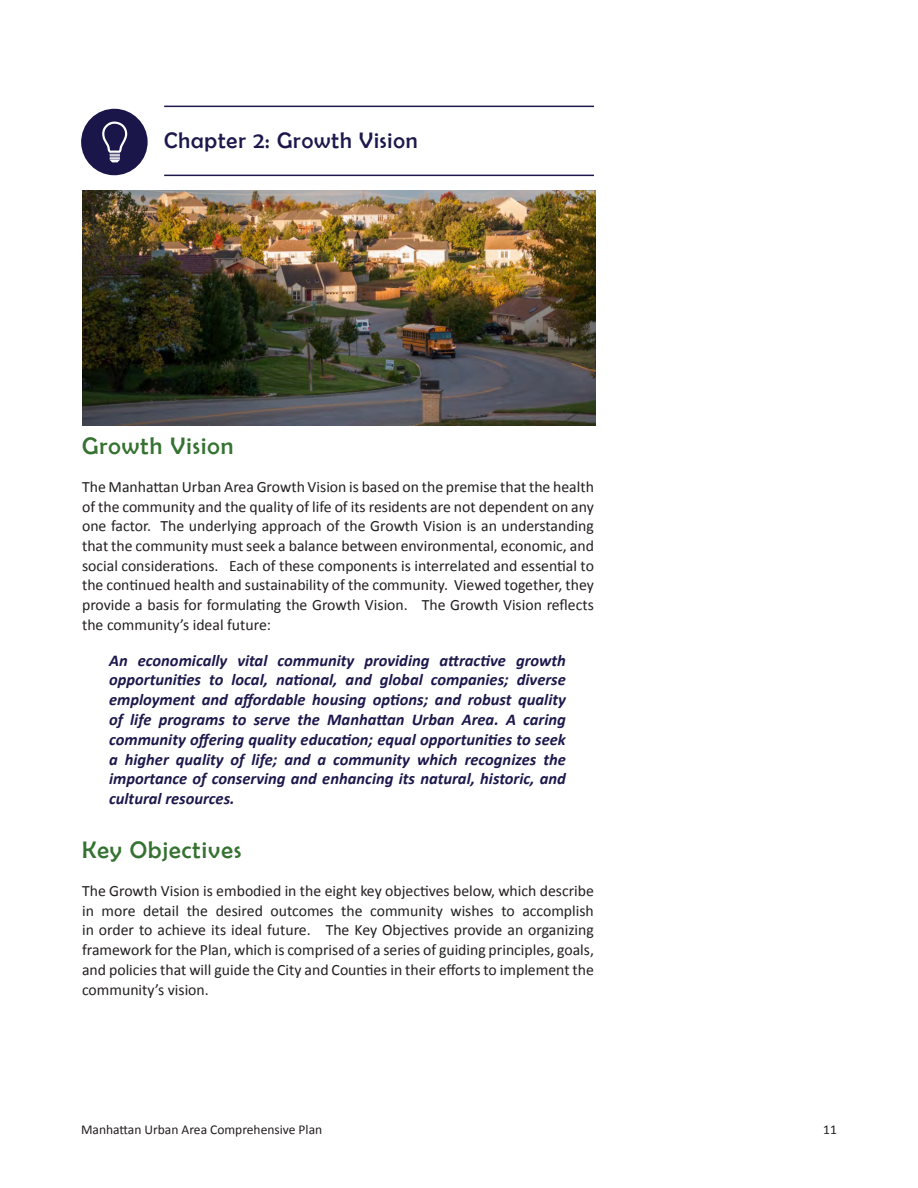
<style>
.page{position:relative;width:918px;height:1188px;background:#fff}
.page>*{position:absolute;margin:0;border:0;box-sizing:border-box;transform-origin:0 0}
.Heading_2{font:24px "Berlin Sans FB";letter-spacing:.045em;color:#357231}
.Heading_1{font:22.5px "Berlin Sans FB";letter-spacing:.04em;color:#1d184c}
.Body_Text_2{font:italic 700 16.5px/19.8px "Calibri";color:#1d184c;text-align:justify}
.Body_Text{font:15.75px/19.6px "Calibri";color:#231f20;text-align:justify}
.t1{font:13.5px "Calibri";color:#231f20}
</style>
<div class="page">
<hr style="left:164px;top:106px;width:430px;height:1px;background:#1d184c">
<hr style="left:164px;top:175px;width:430px;height:1px;background:#1d184c">
<svg style="left:81px;top:108px;width:67px;height:68px"></svg>
<img style="left:82px;top:190px;width:513px;height:236px">
<p class="Heading_1" style="left:164px;top:127px;width:255px">Chapter 2: Growth Vision</p>
<p class="Heading_2" style="left:82px;top:433px;width:153px">Growth Vision</p>
<p class="Body_Text" style="left:82px;top:477px;width:513px">The Manhattan Urban Area Growth Vision is based on the premise that the health of the community and the quality of life of its residents are not dependent on any one factor. The underlying approach of the Growth Vision is an understanding that the community must seek a balance between environmental, economic, and social considerations. Each of these components is interrelated and essential to the continued health and sustainability of the community. Viewed together, they provide a basis for formulating the Growth Vision. The Growth Vision reflects the community’s ideal future:</p>
<p class="Body_Text_2" style="left:109px;top:650px;width:458px">An economically vital community providing attractive growth opportunities to local, national, and global companies; diverse employment and affordable housing options; and robust quality of life programs to serve the Manhattan Urban Area. A caring community offering quality education; equal opportunities to seek a higher quality of life; and a community which recognizes the importance of conserving and enhancing its natural, historic, and cultural resources.</p>
<p class="Heading_2" style="left:82px;top:837px;width:161px">Key Objectives</p>
<p class="Body_Text" style="left:82px;top:881px;width:513px">The Growth Vision is embodied in the eight key objectives below, which describe in more detail the desired outcomes the community wishes to accomplish in order to achieve its ideal future. The Key Objectives provide an organizing framework for the Plan, which is comprised of a series of guiding principles, goals, and policies that will guide the City and Counties in their efforts to implement the community’s vision.</p>
<p class="t1" style="left:81px;top:1121px;width:243px">Manhattan Urban Area Comprehensive Plan</p>
<p class="t1" style="left:823px;top:1121px;width:15px">11</p>
</div>
